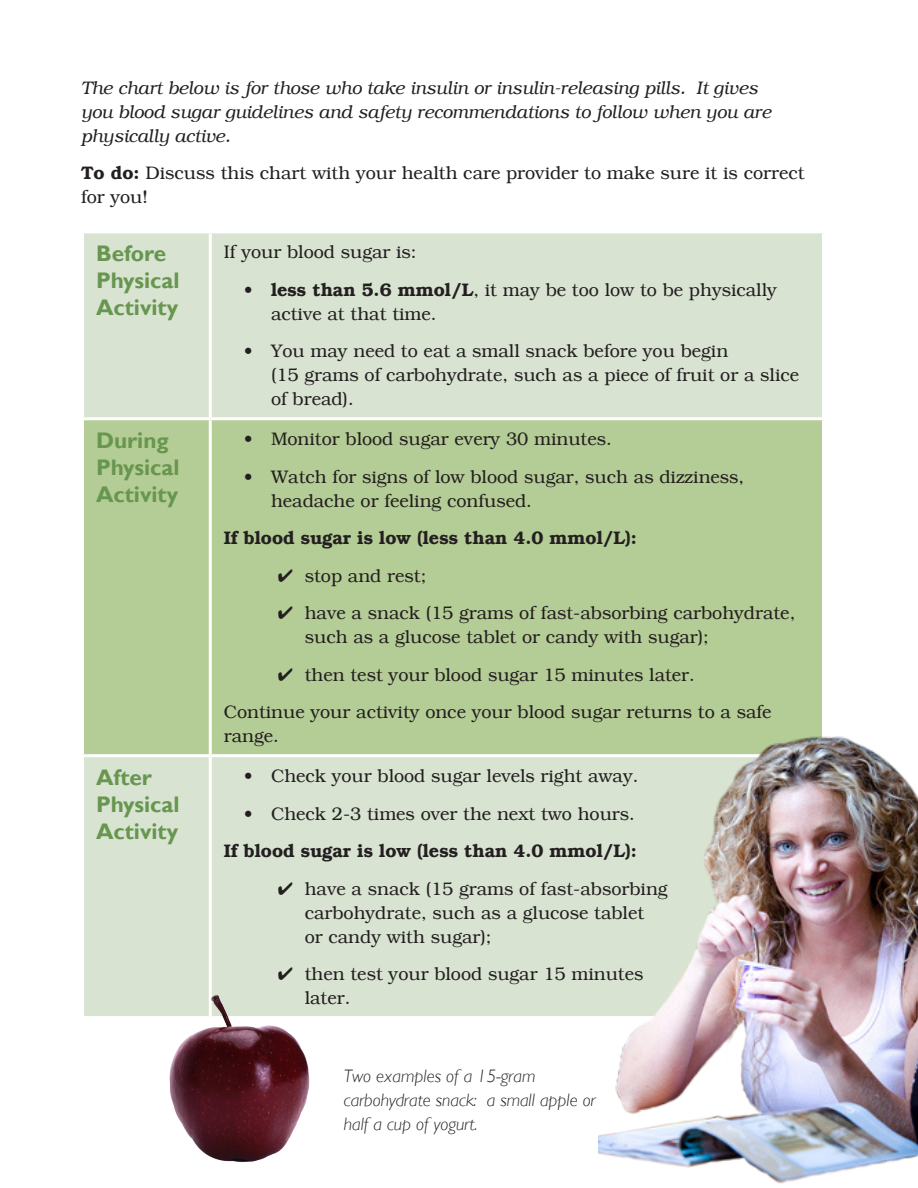
<style>
.page{position:relative;width:918px;height:1188px;background:#fff}
.page>*{position:absolute;margin:0;border:0;box-sizing:border-box;transform-origin:0 0}
.Heading_2{font:700 22.5px/27px "Gill Sans";color:#67964f}
.Body_Text{font:300 18px/24px "Bookman";color:#231f20}
.Body_Text-2{font:italic 300 18px/24px "Bookman";color:#231f20}
.Body_text_italics{font:600 18px "Bookman";color:#231f20}
.t1{font:italic 300 18px/24px "Gill Sans";color:#231f20}
.s1{font-weight:600}
</style>
<div class="page">
<div style="left:84px;top:233px;width:738px;height:783px;background:#d8e3d1"></div>
<div style="left:84px;top:420px;width:738px;height:334px;background:#b4cc95"></div>
<hr style="left:209px;top:233px;width:3px;height:184px;background:#fff">
<hr style="left:81px;top:417px;width:129px;height:3px;background:#fff">
<hr style="left:210px;top:417px;width:615px;height:3px;background:#fff">
<hr style="left:209px;top:420px;width:3px;height:334px;background:#fff">
<hr style="left:81px;top:754px;width:129px;height:3px;background:#fff">
<hr style="left:210px;top:754px;width:615px;height:3px;background:#fff">
<hr style="left:209px;top:757px;width:3px;height:259px;background:#fff">
<img style="left:152px;top:982px;width:175px;height:180px">
<img style="left:599px;top:712px;width:319px;height:472px">
<svg style="left:278px;top:569px;width:14px;height:13px"></svg>
<svg style="left:278px;top:606px;width:14px;height:13px"></svg>
<svg style="left:278px;top:668px;width:14px;height:13px"></svg>
<svg style="left:278px;top:882px;width:14px;height:13px"></svg>
<svg style="left:278px;top:967px;width:14px;height:13px"></svg>
<p class="Body_Text-2" style="left:81px;top:76px;width:692px">The chart below is for those who take insulin or insulin-releasing pills. It gives you blood sugar guidelines and safety recommendations to follow when you are physically active.</p>
<p class="Body_Text" style="left:81px;top:161px;width:725px"><span class="s1">To do:</span> Discuss this chart with your health care provider to make sure it is correct for you!</p>
<p class="Heading_2" style="left:96px;top:240px;width:85px">Before<br>Physical<br>Activity</p>
<p class="Body_Text" style="left:224px;top:240px;width:194px">If your blood sugar is:</p>
<p class="Body_Text" style="left:271px;top:278px;width:507px;text-indent:-27px">• <span class="s1">less than 5.6 mmol/L</span>, it may be too low to be physically active at that time.</p>
<p class="Body_Text" style="left:271px;top:339px;width:530px;text-indent:-27px">• You may need to eat a small snack before you begin<br>(15 grams of carbohydrate, such as a piece of fruit or a slice of bread).</p>
<p class="Heading_2" style="left:96px;top:427px;width:85px">During<br>Physical<br>Activity</p>
<p class="Body_Text" style="left:244px;top:427px;width:369px">• Monitor blood sugar every 30 minutes.</p>
<p class="Body_Text" style="left:271px;top:465px;width:475px;text-indent:-27px">• Watch for signs of low blood sugar, such as dizziness, headache or feeling confused.</p>
<p class="Body_text_italics" style="left:224px;top:527px;width:415px">If blood sugar is low (less than 4.0 mmol/L):</p>
<p class="Body_Text" style="left:305px;top:564px;width:123px">stop and rest;</p>
<p class="Body_Text" style="left:305px;top:601px;width:492px">have a snack (15 grams of fast-absorbing carbohydrate, such as a glucose tablet or candy with sugar);</p>
<p class="Body_Text" style="left:305px;top:663px;width:392px">then test your blood sugar 15 minutes later.</p>
<p class="Body_Text" style="left:224px;top:700px;width:549px">Continue your activity once your blood sugar returns to a safe range.</p>
<p class="Heading_2" style="left:96px;top:764px;width:85px">After<br>Physical<br>Activity</p>
<p class="Body_Text" style="left:244px;top:764px;width:396px">• Check your blood sugar levels right away.</p>
<p class="Body_Text" style="left:244px;top:802px;width:392px">• Check 2-3 times over the next two hours.</p>
<p class="Body_text_italics" style="left:224px;top:840px;width:415px">If blood sugar is low (less than 4.0 mmol/L):</p>
<p class="Body_Text" style="left:305px;top:877px;width:364px">have a snack (15 grams of fast-absorbing carbohydrate, such as a glucose tablet<br>or candy with sugar);</p>
<p class="Body_Text" style="left:305px;top:962px;width:340px">then test your blood sugar 15 minutes later.</p>
<p class="t1" style="left:344px;top:1064px;width:254px">Two examples of a 15-gram carbohydrate snack: a small apple or half a cup of yogurt.</p>
</div>
